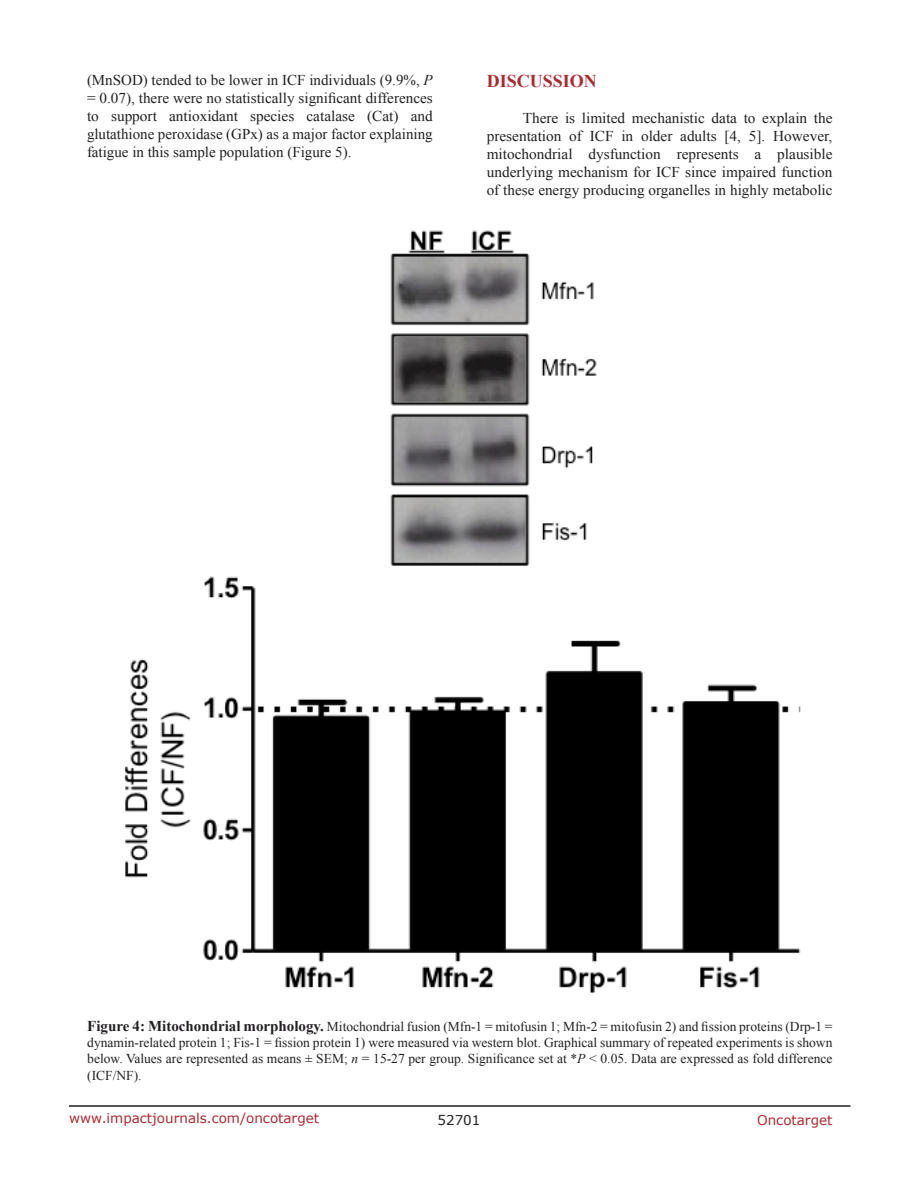
<style>
.page{position:relative;width:918px;height:1188px;background:#fff}
.page>*{position:absolute;margin:0;border:0;box-sizing:border-box;transform-origin:0 0}
.t1{font:700 18px "Times New Roman";color:#ac2b31}
.t2{font:15px/18px "Times New Roman";color:#221f22;text-align:justify}
.t3{font:13.5px/16.2px "Times New Roman";color:#221f22;text-align:justify}
.t4{font:13.5px "Verdana";color:#ac2b31}
.t5{font:13.5px "Verdana";color:#221f22}
.s1{font-style:italic}
.s2{font-weight:700;font-size:15px}
</style>
<div class="page">
<hr style="left:69px;top:1105px;width:781px;height:2px;background:#231f20">
<img style="left:124px;top:230px;width:677px;height:763px">
<p class="t2" style="left:87px;top:71px;width:347px">(MnSOD) tended to be lower in ICF individuals (9.9%, <span class="s1">P </span>= 0.07), there were no statistically significant differences to support antioxidant species catalase (Cat) and glutathione peroxidase (GPx) as a major factor explaining fatigue in this sample population (Figure 5).</p>
<p class="t1" style="left:487px;top:69px;width:112px">DISCUSSION</p>
<p class="t2" style="left:487px;top:109px;width:347px;text-indent:36px">There is limited mechanistic data to explain the presentation of ICF in older adults [4, 5]. However, mitochondrial dysfunction represents a plausible underlying mechanism for ICF since impaired function of these energy producing organelles in highly metabolic</p>
<p class="t3" style="left:87px;top:1018px;width:747px"><span class="s2">Figure 4: Mitochondrial morphology.</span> Mitochondrial fusion (Mfn-1 = mitofusin 1; Mfn-2 = mitofusin 2) and fission proteins (Drp-1 = dynamin-related protein 1; Fis-1 = fission protein 1) were measured via western blot. Graphical summary of repeated experiments is shown below. Values are represented as means ± SEM; <span class="s1">n</span> = 15-27 per group. Significance set at *<span class="s1">P</span> &lt; 0.05. Data are expressed as fold difference (ICF/NF).</p>
<p class="t4" style="left:69px;top:1109px;width:252px">www.impactjournals.com/oncotarget</p>
<p class="t5" style="left:438px;top:1111px;width:44px">52701</p>
<p class="t4" style="left:757px;top:1111px;width:77px">Oncotarget</p>
</div>
